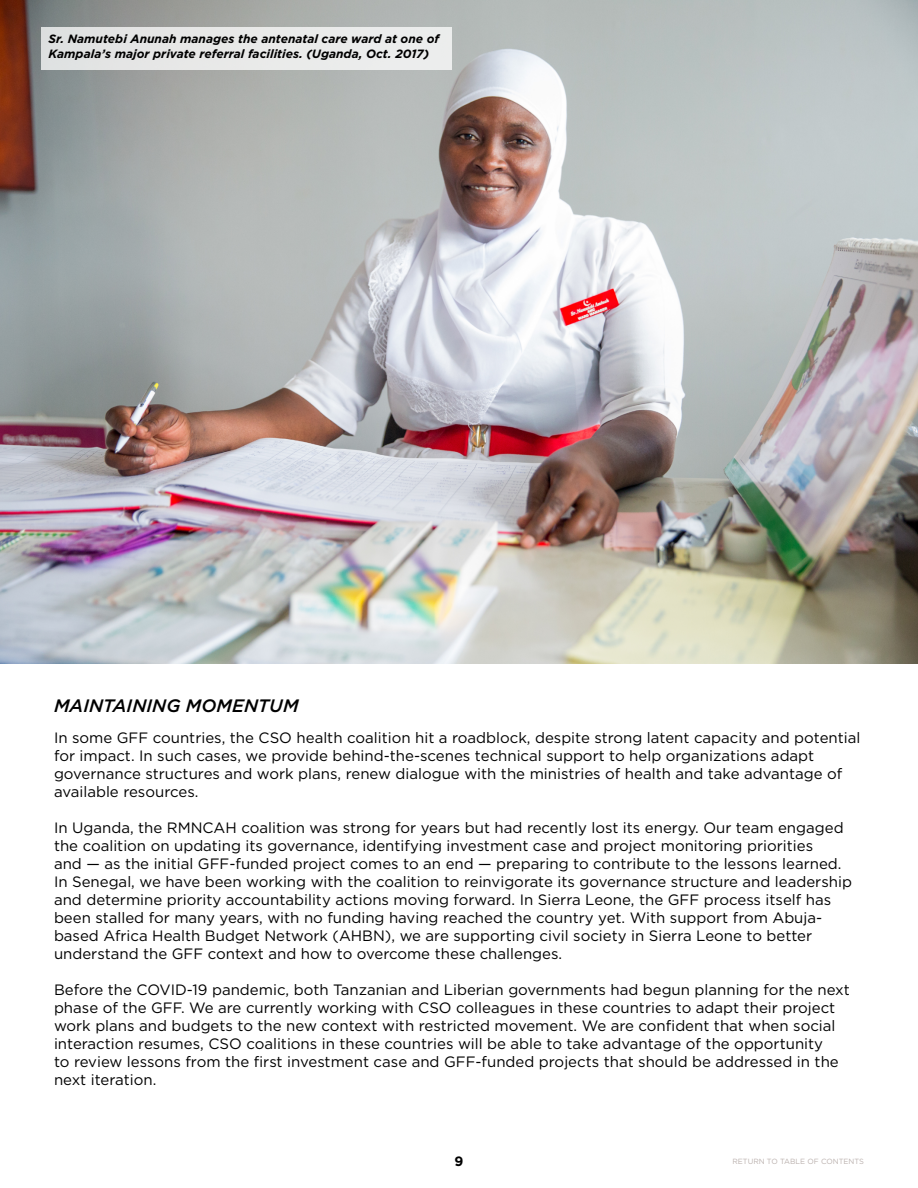
<style>
.page{position:relative;width:918px;height:1188px;background:#fff}
.page>*{position:absolute;margin:0;border:0;box-sizing:border-box;transform-origin:0 0}
.Body_Sub_Sub_Headlin{font:italic 500 18px "Gotham";color:#000}
.Body{font:15px/18px "Gotham";color:#000}
.t1{font:700 13.5px "Gotham";color:#000}
.Captions{font:italic 700 12px/15px "Gotham";color:#000}
.t2{font:7.5px "Gotham";color:#bab0ad}
</style>
<div class="page">
<img style="left:0;top:0;width:918px;height:663px">
<div style="left:41px;top:27px;width:411px;height:42px;background:#e9e9e8"></div>
<p class="Captions" style="left:49px;top:32px;width:392px">Sr. Namutebi Anunah manages the antenatal care ward at one of<br>Kampala’s major private referral facilities. (Uganda, Oct. 2017)</p>
<p class="Body_Sub_Sub_Headlin" style="left:54px;top:694px;width:246px">MAINTAINING MOMENTUM</p>
<p class="Body" style="left:54px;top:729px;width:808px">In some GFF countries, the CSO health coalition hit a roadblock, despite strong latent capacity and potential for impact. In such cases, we provide behind-the-scenes technical support to help organizations adapt governance structures and work plans, renew dialogue with the ministries of health and take advantage of available resources.</p>
<p class="Body" style="left:54px;top:819px;width:791px">In Uganda, the RMNCAH coalition was strong for years but had recently lost its energy. Our team engaged the coalition on updating its governance, identifying investment case and project monitoring priorities</p>
<p class="Body" style="left:54px;top:855px;width:789px">and — as the initial GFF-funded project comes to an end — preparing to contribute to the lessons learned.</p>
<p class="Body" style="left:54px;top:873px;width:800px">In Senegal, we have been working with the coalition to reinvigorate its governance structure and leadership and determine priority accountability actions moving forward. In Sierra Leone, the GFF process itself has been stalled for many years, with no funding having reached the country yet. With support from Abuja&shy;based Africa Health Budget Network (AHBN), we are supporting civil society in Sierra Leone to better understand the GFF context and how to overcome these challenges.</p>
<p class="Body" style="left:54px;top:981px;width:797px">Before the COVID-19 pandemic, both Tanzanian and Liberian governments had begun planning for the next phase of the GFF. We are currently working with CSO colleagues in these countries to adapt their project work plans and budgets to the new context with restricted movement. We are confident that when social interaction resumes, CSO coalitions in these countries will be able to take advantage of the opportunity<br>to review lessons from the first investment case and GFF-funded projects that should be addressed in the next iteration.</p>
<p class="t1" style="left:455px;top:1153px;width:10px">9</p>
<p class="t2" style="left:732px;top:1156px;width:133px">RETURN TO TABLE OF CONTENTS</p>
</div>
